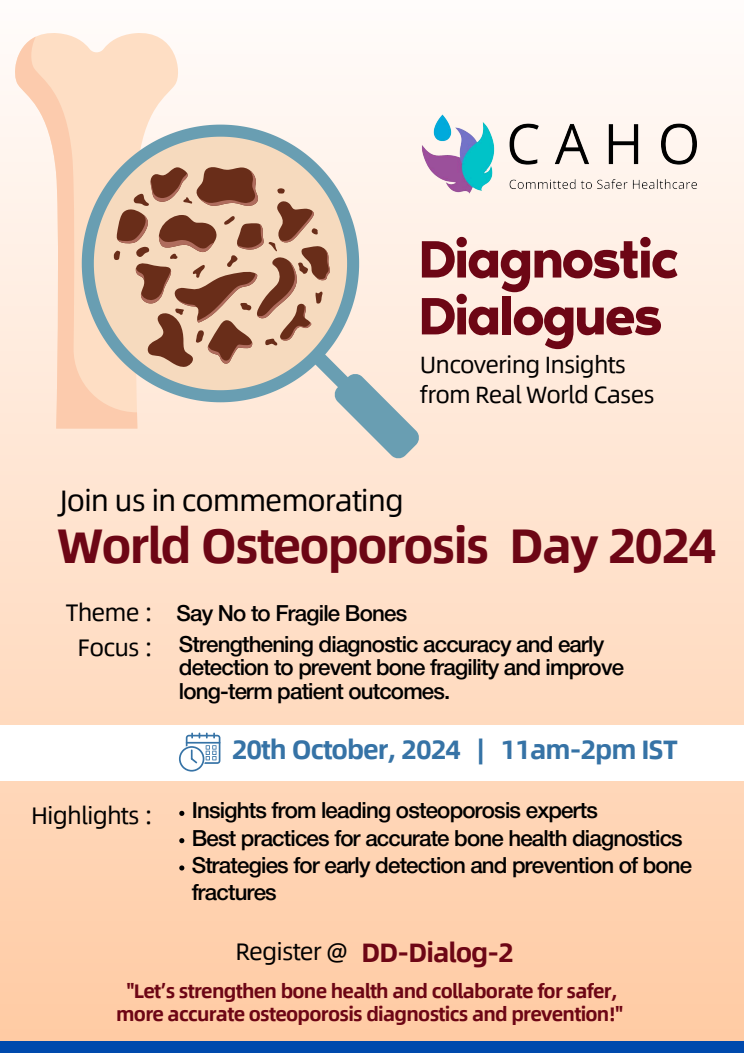
<style>
.page{position:relative;width:744px;height:1053px;background:#fff}
.page>*{position:absolute;margin:0;border:0;box-sizing:border-box;transform-origin:0 0}
.t1{font:69.68px/56.8px "RTL Media Pro Regular";letter-spacing:-.035em;color:#6d0615}
.t2{font:700 48.68px "Alibaba Sans";letter-spacing:-.035em;color:#6d0615}
.t3{font:29.68px "Alibaba Sans";letter-spacing:-.035em;color:#000}
.t4{font:700 26.68px "Alibaba Sans";letter-spacing:-.035em;color:#3673a6}
.t5{font:700 26.68px "Alibaba Sans";letter-spacing:-.035em;color:#6d0615}
.t6{font:24px "Alibaba Sans";letter-spacing:-.035em;color:#000}
.t7{font:23.6px/30px "Alibaba Sans";letter-spacing:-.035em;color:#000}
.t8{font:500 22.32px/27.3px "Helvetica Neue Cyr";letter-spacing:-.035em;color:#000}
.t9{font:700 19.64px/23.1px "Alibaba Sans";letter-spacing:-.035em;color:#6d0615;text-align:center}
.s1{font-family:"Alibaba Sans";font-weight:400;font-size:24px}
.s2{font-weight:400;font-size:24px;color:#000}
</style>
<div class="page">
<div style="left:0;top:0;width:744px;height:1052px;background:linear-gradient(to bottom,#fffcfb,#ffcba3)"></div>
<img style="left:420px;top:111px;width:282px;height:84px">
<div style="left:0;top:1040px;width:744px;height:12px;background:#004aad"></div>
<div style="left:0;top:725px;width:744px;height:55px;background:#fff"></div>
<svg style="left:179px;top:732px;width:41px;height:39px"></svg>
<svg style="left:179px;top:810px;width:5px;height:5px"></svg>
<svg style="left:179px;top:838px;width:5px;height:5px"></svg>
<svg style="left:179px;top:865px;width:5px;height:5px"></svg>
<svg style="left:10px;top:29px;width:173px;height:399px"></svg>
<svg style="left:12px;top:37px;width:125px;height:391px;background:#fde1cd"></svg>
<svg style="left:82px;top:125px;width:277px;height:277px"></svg>
<svg style="left:94px;top:137px;width:253px;height:253px;background:#d7cfc2"></svg>
<svg style="left:114px;top:151px;width:306px;height:308px;background:#d5c0b0"></svg>
<h1 class="t1" style="left:418px;top:236px;width:262px">Diagnostic<br>Dialogues</h1>
<p class="t7" style="left:420px;top:348px;width:236px">Uncovering Insights from Real World Cases</p>
<h3 class="t3" style="left:60px;top:475px;width:346px">Join us in commemorating</h3>
<h2 class="t2" style="left:57px;top:505px;width:662px">World Osteoporosis Day 2024</h2>
<p class="t8" style="left:179px;top:599px;width:427px;line-height:31.2px;text-indent:-113px"><span class="s1">Theme :</span> Say No to Fragile Bones<br>Strengthening diagnostic accuracy and early</p>
<p class="t8" style="left:179px;top:657px;width:447px;line-height:23.4px">detection to prevent bone fragility and improve long-term patient outcomes.</p>
<p class="t6" style="left:78px;top:627px;width:77px">Focus :</p>
<p class="t4" style="left:232px;top:727px;width:448px">20th October, 2024 | 11am-2pm IST</p>
<p class="t6" style="left:31px;top:795px;width:123px">Highlights :</p>
<p class="t8" style="left:192px;top:798px;width:502px">Insights from leading osteoporosis experts<br>Best practices for accurate bone health diagnostics Strategies for early detection and prevention of bone fractures</p>
<p class="t5" style="left:235px;top:929px;width:280px"><span class="s2">Register @</span> DD-Dialog-2</p>
<p class="t9" style="left:116px;top:978px;width:509px">"Let’s strengthen bone health and collaborate for safer, more accurate osteoporosis diagnostics and prevention!"</p>
</div>
